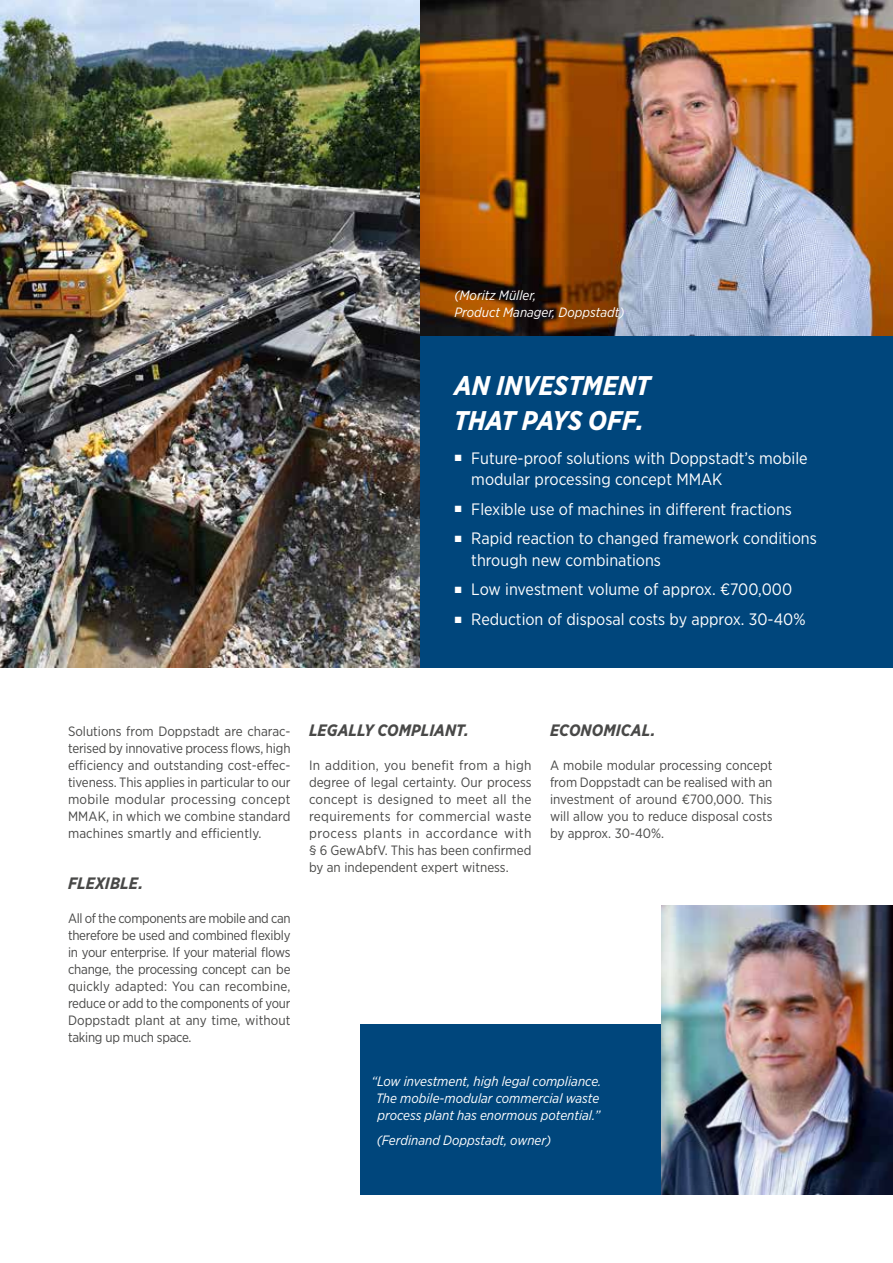
<style>
.page{position:relative;width:893px;height:1263px;background:#fff}
.page>*{position:absolute;margin:0;border:0;box-sizing:border-box;transform-origin:0 0}
.t1{font:italic 700 27px/34px "Gotham Narrow";letter-spacing:-.005em;color:#fff}
.t2{font:16.5px/21.3px "Gotham Narrow";color:#fff}
.t3{font:italic 700 16.5px "Gotham Narrow";color:#494948}
.t4{font:13.5px/17px "Gotham Narrow";color:#494948;text-align:justify}
.t5{font:italic 13.5px/17px "Gotham Narrow";color:#fff}
.s1{font-family:"Arial";font-size:13.5px}
</style>
<div class="page">
<div style="left:360px;top:1025px;width:301px;height:170px;background:#00467c"></div>
<img style="left:0;top:0;width:420px;height:668px">
<img style="left:661px;top:906px;width:232px;height:289px">
<div style="left:420px;top:336px;width:473px;height:332px;background:#00467c"></div>
<img style="left:420px;top:0;width:473px;height:336px">
<p class="t5" style="left:454px;top:286px;width:172px">(Moritz Müller,<br>Product Manager, Doppstadt)</p>
<h1 class="t1" style="left:454px;top:369px;width:197px">AN INVESTMENT<br>THAT PAYS OFF.</h1>
<p class="t2" style="left:471px;top:447px;width:338px;text-indent:-17px"><span class="s1">■</span> Future-proof solutions with Doppstadt’s mobile modular processing concept MMAK</p>
<p class="t2" style="left:454px;top:498px;width:339px"><span class="s1">■</span> Flexible use of machines in different fractions</p>
<p class="t2" style="left:471px;top:527px;width:347px;text-indent:-17px"><span class="s1">■</span> Rapid reaction to changed framework conditions through new combinations</p>
<p class="t2" style="left:454px;top:578px;width:339px"><span class="s1">■</span> Low investment volume of approx. €700,000</p>
<p class="t2" style="left:454px;top:608px;width:353px"><span class="s1">■</span> Reduction of disposal costs by approx. 30-40%</p>
<p class="t4" style="left:68px;top:722px;width:224px">Solutions from Doppstadt are charac&shy;terised by innovative process flows, high efficiency and outstanding cost-effec&shy;tiveness. This applies in particular to our mobile modular processing concept MMAK, in which we combine standard machines smartly and efficiently.</p>
<p class="t3" style="left:68px;top:872px;width:77px">FLEXIBLE.</p>
<p class="t4" style="left:68px;top:909px;width:224px">All of the components are mobile and can therefore be used and combined flexibly in your enterprise. If your material flows change, the processing concept can be quickly adapted: You can recombine, reduce or add to the components of your Doppstadt plant at any time, without taking up much space.</p>
<p class="t3" style="left:309px;top:719px;width:161px">LEGALLY COMPLIANT.</p>
<p class="t4" style="left:309px;top:756px;width:224px">In addition, you benefit from a high degree of legal certainty. Our process concept is designed to meet all the requirements for commercial waste process plants in accordance with § 6 GewAbfV. This has been confirmed by an independent expert witness.</p>
<p class="t3" style="left:550px;top:719px;width:107px">ECONOMICAL.</p>
<p class="t4" style="left:550px;top:756px;width:224px">A mobile modular processing concept from Doppstadt can be realised with an investment of around €700,000. This will allow you to reduce disposal costs by approx. 30-40%.</p>
<p class="t5" style="left:372px;top:1072px;width:231px;text-align:center">“Low investment, high legal compliance.<br>The mobile-modular commercial waste process plant has enormous potential.”</p>
<p class="t5" style="left:377px;top:1131px;width:176px">(Ferdinand Doppstadt, owner)</p>
</div>
